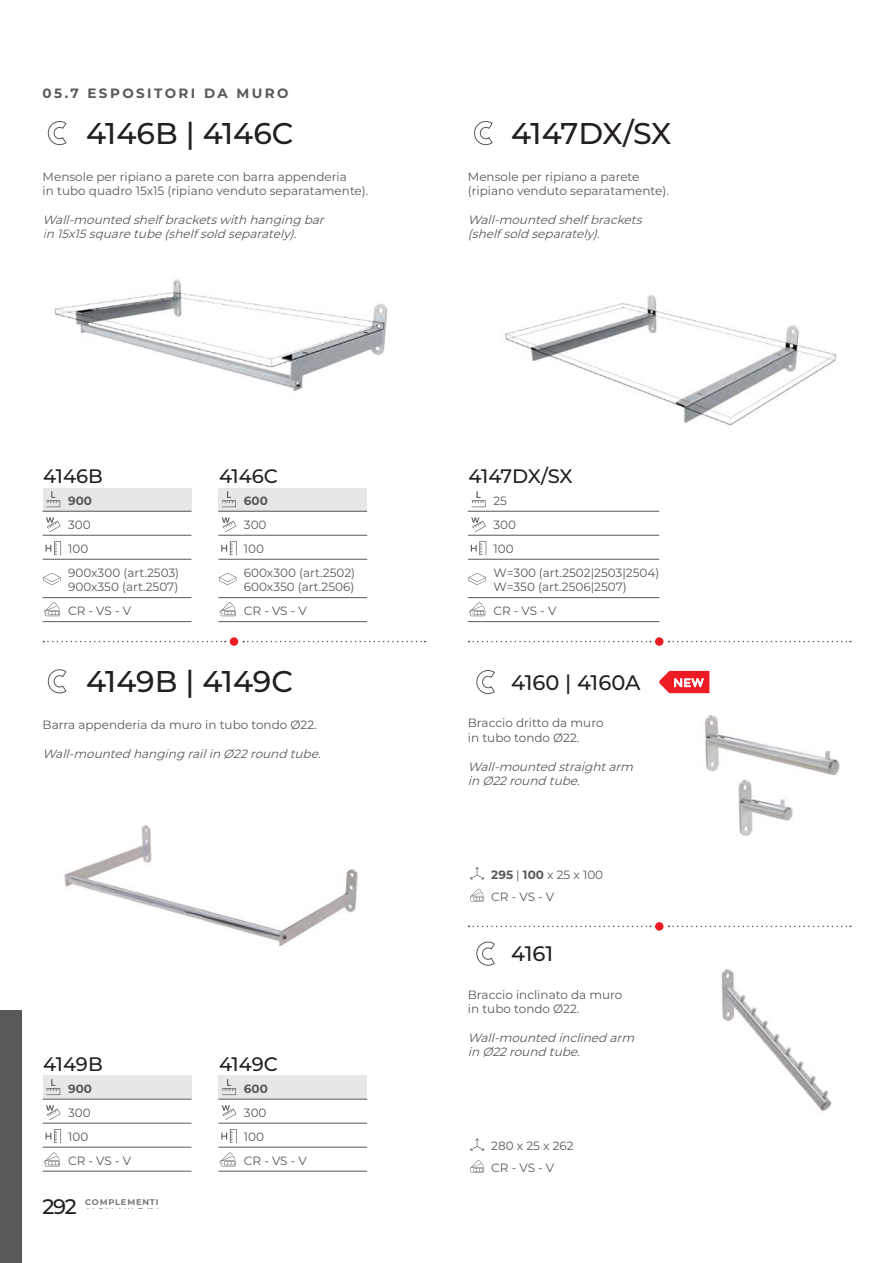
<style>
.page{position:relative;width:893px;height:1263px;background:#fff}
.page>*{position:absolute;margin:0;border:0;box-sizing:border-box;transform-origin:0 0}
.t1{font:500 30px "Montserrat";color:#231f20}
.t2{font:500 30px "Montserrat";letter-spacing:-.02em;color:#231f20}
.t3{font:500 21px "Montserrat";letter-spacing:-.005em;color:#231f20}
.t4{font:500 19.5px "Montserrat";color:#231f20}
.t5{font:500 19.5px "Montserrat";letter-spacing:-.02em;color:#231f20}
.t6{font:700 13.5px "Montserrat";letter-spacing:.18em;color:#58595b}
.t7{font:12px/24px "Montserrat";color:#58595b}
.t8{font:italic 12px/14.4px "Montserrat";color:#58595b}
.t9{font:700 12px "Montserrat";color:#58595b}
.t10{font:500 8.25px "Montserrat";letter-spacing:.1em;color:#77787b}
.t11{font:700 8.25px "Montserrat";letter-spacing:.1em;color:#77787b}
.s1{font-weight:700}
</style>
<div class="page">
<div style="left:0;top:1010px;width:21px;height:253px;background:#58595b"></div>
<div style="left:43px;top:1075px;width:148px;height:24px;background:#e6e7e8"></div>
<div style="left:218px;top:1075px;width:149px;height:24px;background:#e6e7e8"></div>
<div style="left:43px;top:488px;width:148px;height:24px;background:#e6e7e8"></div>
<div style="left:218px;top:488px;width:149px;height:24px;background:#e6e7e8"></div>
<svg style="left:48px;top:669px;width:19px;height:25px"></svg>
<svg style="left:48px;top:121px;width:19px;height:24px"></svg>
<hr style="left:43px;top:511px;width:148px;height:1px;background:#58595b">
<hr style="left:43px;top:535px;width:148px;height:1px;background:#58595b">
<hr style="left:43px;top:559px;width:148px;height:1px;background:#58595b">
<hr style="left:43px;top:597px;width:148px;height:1px;background:#58595b">
<hr style="left:43px;top:621px;width:148px;height:1px;background:#58595b">
<hr style="left:218px;top:511px;width:149px;height:1px;background:#58595b">
<hr style="left:218px;top:535px;width:149px;height:1px;background:#58595b">
<hr style="left:218px;top:559px;width:149px;height:1px;background:#58595b">
<hr style="left:218px;top:597px;width:149px;height:1px;background:#58595b">
<hr style="left:218px;top:621px;width:149px;height:1px;background:#58595b">
<svg style="left:44px;top:602px;width:16px;height:14px"></svg>
<svg style="left:220px;top:602px;width:16px;height:14px"></svg>
<svg style="left:43px;top:573px;width:18px;height:12px"></svg>
<svg style="left:219px;top:573px;width:17px;height:12px"></svg>
<svg style="left:46px;top:491px;width:14px;height:16px"></svg>
<svg style="left:222px;top:491px;width:14px;height:16px"></svg>
<svg style="left:46px;top:541px;width:15px;height:14px"></svg>
<svg style="left:221px;top:541px;width:16px;height:14px"></svg>
<svg style="left:46px;top:517px;width:15px;height:15px"></svg>
<svg style="left:222px;top:517px;width:14px;height:15px"></svg>
<hr style="left:43px;top:1099px;width:148px;height:1px;background:#58595b">
<hr style="left:43px;top:1123px;width:148px;height:1px;background:#58595b">
<hr style="left:43px;top:1147px;width:148px;height:1px;background:#58595b">
<hr style="left:43px;top:1171px;width:148px;height:1px;background:#58595b">
<hr style="left:218px;top:1099px;width:149px;height:1px;background:#58595b">
<hr style="left:218px;top:1123px;width:149px;height:1px;background:#58595b">
<hr style="left:218px;top:1147px;width:149px;height:1px;background:#58595b">
<hr style="left:218px;top:1171px;width:149px;height:1px;background:#58595b">
<svg style="left:44px;top:1152px;width:16px;height:14px"></svg>
<svg style="left:220px;top:1152px;width:16px;height:14px"></svg>
<svg style="left:46px;top:1079px;width:14px;height:16px"></svg>
<svg style="left:222px;top:1079px;width:14px;height:16px"></svg>
<svg style="left:46px;top:1129px;width:15px;height:14px"></svg>
<svg style="left:221px;top:1129px;width:16px;height:14px"></svg>
<svg style="left:46px;top:1105px;width:15px;height:15px"></svg>
<svg style="left:222px;top:1105px;width:14px;height:15px"></svg>
<img style="left:54px;top:279px;width:334px;height:112px">
<img style="left:64px;top:825px;width:294px;height:122px">
<div style="left:230px;top:637px;width:8px;height:9px;background:#ed1c24;border-radius:50%"></div>
<svg style="left:243px;top:641px;width:183px;height:1px"></svg>
<svg style="left:43px;top:641px;width:183px;height:1px"></svg>
<div style="left:655px;top:637px;width:8px;height:9px;background:#ed1c24;border-radius:50%"></div>
<svg style="left:668px;top:641px;width:183px;height:1px"></svg>
<svg style="left:469px;top:641px;width:182px;height:1px"></svg>
<svg style="left:476px;top:941px;width:19px;height:25px"></svg>
<svg style="left:476px;top:670px;width:19px;height:24px"></svg>
<svg style="left:470px;top:889px;width:14px;height:12px"></svg>
<svg style="left:470px;top:1160px;width:14px;height:13px"></svg>
<svg style="left:470px;top:867px;width:14px;height:13px"></svg>
<svg style="left:470px;top:1138px;width:14px;height:13px"></svg>
<img style="left:678px;top:686px;width:162px;height:150px">
<img style="left:721px;top:969px;width:111px;height:142px">
<div style="left:655px;top:922px;width:8px;height:9px;background:#ed1c24;border-radius:50%"></div>
<svg style="left:668px;top:926px;width:183px;height:1px"></svg>
<svg style="left:469px;top:926px;width:182px;height:1px"></svg>
<svg style="left:474px;top:121px;width:19px;height:24px"></svg>
<img style="left:487px;top:295px;width:350px;height:241px">
<hr style="left:468px;top:511px;width:191px;height:1px;background:#58595b">
<hr style="left:468px;top:535px;width:191px;height:1px;background:#58595b">
<hr style="left:468px;top:559px;width:191px;height:1px;background:#58595b">
<hr style="left:468px;top:597px;width:191px;height:1px;background:#58595b">
<hr style="left:468px;top:621px;width:191px;height:1px;background:#58595b">
<svg style="left:469px;top:602px;width:16px;height:14px"></svg>
<svg style="left:468px;top:573px;width:18px;height:12px"></svg>
<svg style="left:472px;top:491px;width:13px;height:16px"></svg>
<svg style="left:471px;top:541px;width:15px;height:14px"></svg>
<svg style="left:471px;top:517px;width:15px;height:15px"></svg>
<svg style="left:659px;top:671px;width:50px;height:22px"></svg>
<p class="t6" style="left:43px;top:88px;width:247px">05.7 ESPOSITORI DA MURO</p>
<h1 class="t1" style="left:86px;top:121px;width:209px">4146B | 4146C</h1>
<p class="t7" style="left:43px;top:170px;width:327px;line-height:14.4px">Mensole per ripiano a parete con barra appenderia<br>in tubo quadro 15x15 (ripiano venduto separatamente).</p>
<p class="t8" style="left:43px;top:213px;width:286px">Wall-mounted shelf brackets with hanging bar in 15x15 square tube (shelf sold separately).</p>
<h3 class="t4" style="left:43px;top:468px;width:61px">4146B</h3>
<h3 class="t4" style="left:219px;top:468px;width:60px">4146C</h3>
<p class="t9" style="left:68px;top:495px;width:25px">900</p>
<p class="t7" style="left:68px;top:513px;width:113px">300<br>100<br>900x300 (art.2503)</p>
<p class="t7" style="left:68px;top:575px;width:112px">900x350 (art.2507)<br>CR - VS - V</p>
<p class="t9" style="left:244px;top:495px;width:25px">600</p>
<p class="t7" style="left:244px;top:513px;width:113px">300<br>100<br>600x300 (art.2502)</p>
<p class="t7" style="left:244px;top:575px;width:112px">600x350 (art.2506)<br>CR - VS - V</p>
<h1 class="t1" style="left:86px;top:669px;width:209px">4149B | 4149C</h1>
<p class="t7" style="left:43px;top:713px;width:276px">Barra appenderia da muro in tubo tondo Ø22.</p>
<p class="t8" style="left:43px;top:747px;width:282px">Wall-mounted hanging railin Ø22 round tube.</p>
<h3 class="t4" style="left:43px;top:1056px;width:61px">4149B</h3>
<h3 class="t4" style="left:219px;top:1056px;width:60px">4149C</h3>
<p class="t9" style="left:68px;top:1083px;width:25px">900</p>
<p class="t7" style="left:68px;top:1101px;width:64px">300<br>100<br>CR - VS - V</p>
<p class="t9" style="left:244px;top:1083px;width:25px">600</p>
<p class="t7" style="left:244px;top:1101px;width:64px">300<br>100<br>CR - VS - V</p>
<h2 class="t3" style="left:43px;top:1198px;width:36px">292</h2>
<p class="t10" style="left:85px;top:1208px;width:76px">ALCALAIN Ed14</p>
<p class="t11" style="left:85px;top:1199px;width:75px">COMPLEMENTI</p>
<h1 class="t2" style="left:511px;top:121px;width:162px">4147DX/SX</h1>
<p class="t7" style="left:468px;top:170px;width:202px;line-height:14.4px">Mensole per ripiano a parete (ripiano venduto separatamente).</p>
<p class="t8" style="left:468px;top:213px;width:18px">W (s</p>
<p class="t8" style="left:478px;top:213px;width:168px">all-mounted shelf brackets helf sold separately).</p>
<h3 class="t5" style="left:468px;top:468px;width:106px">4147DX/SX</h3>
<p class="t7" style="left:493px;top:489px;width:167px">25<br>300<br>100<br>W=300 (art.2502|2503|2504)</p>
<p class="t7" style="left:493px;top:575px;width:135px">W=350 (art.2506|2507)<br>CR - VS - V</p>
<h2 class="t3" style="left:511px;top:673px;width:131px">4160 | 4160A</h2>
<p class="t7" style="left:468px;top:717px;width:137px;line-height:14.4px">Braccio dritto da muro in tubo tondo Ø22.</p>
<p class="t8" style="left:468px;top:760px;width:170px">Wall-mounted straightarm in Ø22 round tube.</p>
<p class="t7" style="left:491px;top:864px;width:113px;line-height:22.5px"><span class="s1">295</span> | <span class="s1">100</span> x 25 x 100<br>CR - VS - V</p>
<h2 class="t3" style="left:511px;top:945px;width:44px">4161</h2>
<p class="t7" style="left:468px;top:988px;width:156px;line-height:14.4px">Braccio inclinato da muro in tubo tondo Ø22.</p>
<p class="t8" style="left:468px;top:1031px;width:171px">Wall-mounted inclined arm in Ø22 round tube.</p>
<p class="t7" style="left:491px;top:1135px;width:84px;line-height:22.5px">280 x 25 x 262<br>CR - VS - V</p>
</div>
